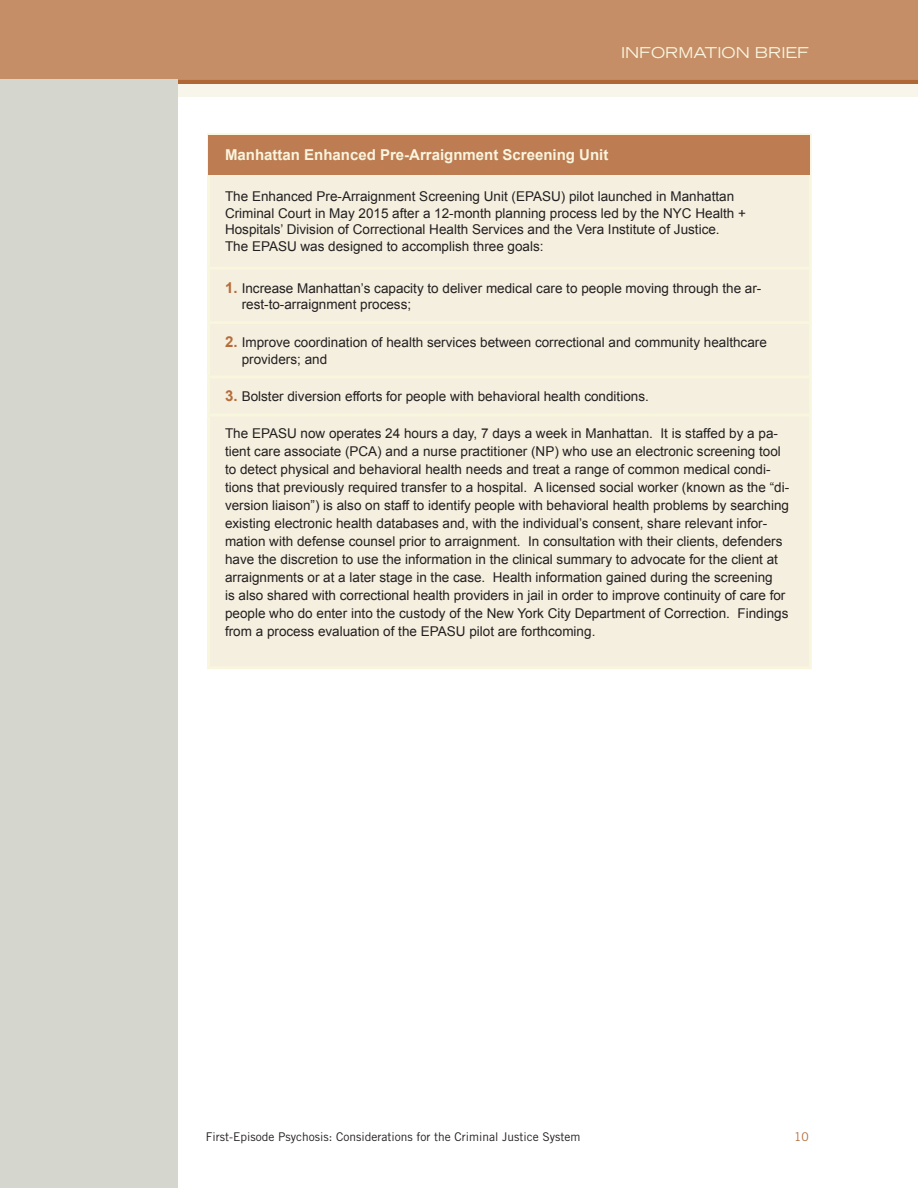
<style>
.page{position:relative;width:918px;height:1188px;background:#fff}
.page>*{position:absolute;margin:0;border:0;box-sizing:border-box;transform-origin:0 0}
.t1{font:700 15px "Arial";color:#f9f5df}
.t2{font:expanded 15px "Trade Gothic LT Std";color:#f9f5df}
.t3{font:13.5px/18px "Arial";color:#231f20}
.t4{font:12px "Trade Gothic LT Std";color:#231f20}
.t5{font:12px "Trade Gothic LT Std";color:#b46c3a}
.s1{font-weight:700;font-size:15px;color:#b46c3a}
</style>
<div class="page">
<div style="left:0;top:0;width:918px;height:80px;background:#c58e67"></div>
<div style="left:177px;top:80px;width:741px;height:16px;background:#f8f5ea"></div>
<hr style="left:178px;top:80px;width:740px;height:4px;background:#b46c3a">
<div style="left:208px;top:174px;width:602px;height:94px;background:#f5efdf"></div>
<div style="left:208px;top:268px;width:602px;height:55px;background:#f5efdf"></div>
<div style="left:208px;top:323px;width:602px;height:54px;background:#f5efdf"></div>
<div style="left:208px;top:377px;width:602px;height:38px;background:#f5efdf"></div>
<div style="left:208px;top:415px;width:602px;height:253px;background:#f5efdf"></div>
<hr style="left:207px;top:176px;width:3px;height:91px;background:#f9f6de">
<hr style="left:809px;top:176px;width:3px;height:91px;background:#f9f6de">
<hr style="left:207px;top:270px;width:3px;height:51px;background:#f9f6de">
<hr style="left:809px;top:270px;width:3px;height:51px;background:#f9f6de">
<hr style="left:207px;top:324px;width:3px;height:52px;background:#f9f6de">
<hr style="left:809px;top:324px;width:3px;height:52px;background:#f9f6de">
<hr style="left:207px;top:379px;width:3px;height:34px;background:#f9f6de">
<hr style="left:809px;top:379px;width:3px;height:34px;background:#f9f6de">
<hr style="left:207px;top:416px;width:3px;height:250px;background:#f9f6de">
<hr style="left:809px;top:416px;width:3px;height:250px;background:#f9f6de">
<hr style="left:207px;top:267px;width:605px;height:3px;background:#f9f6de">
<hr style="left:207px;top:321px;width:605px;height:3px;background:#f9f6de">
<hr style="left:207px;top:376px;width:605px;height:3px;background:#f9f6de">
<hr style="left:207px;top:413px;width:605px;height:3px;background:#f9f6de">
<hr style="left:207px;top:666px;width:605px;height:3px;background:#f9f6de">
<hr style="left:207px;top:134px;width:605px;height:2px;background:#f9f5df">
<hr style="left:207px;top:137px;width:3px;height:36px;background:#f9f5df">
<hr style="left:809px;top:137px;width:3px;height:36px;background:#f9f5df">
<hr style="left:207px;top:173px;width:605px;height:3px;background:#f9f5df">
<div style="left:208px;top:135px;width:602px;height:39px;background:#bd7c51"></div>
<div style="left:0;top:79px;width:178px;height:1109px;background:#d5d6ce"></div>
<p class="t2" style="left:621px;top:42px;width:189px">INFORMATION BRIEF</p>
<h4 class="t1" style="left:225px;top:145px;width:385px">Manhattan Enhanced Pre-Arraignment Screening Unit</h4>
<p class="t3" style="left:225px;top:188px;width:523px;line-height:16.5px">The Enhanced Pre-Arraignment Screening Unit (EPASU) pilot launched in Manhattan Criminal Court in May 2015 after a 12-month planning process led by the NYC Health + Hospitals’ Division of Correctional Health Services and the Vera Institute of Justice.<br>The EPASU was designed to accomplish three goals:</p>
<p class="t3" style="left:242px;top:280px;width:521px;line-height:16.5px;text-indent:-17px"><span class="s1">1.</span> Increase Manhattan’s capacity to deliver medical care to people moving through the ar&shy;rest-to-arraignment process;</p>
<p class="t3" style="left:242px;top:334px;width:527px;line-height:16.5px;text-indent:-17px"><span class="s1">2.</span> Improve coordination of health services between correctional and community healthcare providers; and</p>
<p class="t3" style="left:225px;top:388px;width:425px"><span class="s1">3.</span> Bolster diversion efforts for people with behavioral health conditions.</p>
<p class="t3" style="left:225px;top:425px;width:566px">The EPASU now operates 24 hours a day, 7 days a week in Manhattan. It is staffed by a pa&shy;tient care associate (PCA) and a nurse practitioner (NP) who use an electronic screening tool to detect physical and behavioral health needs and treat a range of common medical condi&shy;tions that previously required transfer to a hospital. A licensed social worker (known as the “di&shy;version liaison”) is also on staff to identify people with behavioral health problems by searching existing electronic health databases and, with the individual’s consent, share relevant infor&shy;mation with defense counsel prior to arraignment. In consultation with their clients, defenders have the discretion to use the information in the clinical summary to advocate for the client at arraignments or at a later stage in the case. Health information gained during the screening<br>is also shared with correctional health providers in jail in order to improve continuity of care for people who do enter into the custody of the New York City Department of Correction. Findings from a process evaluation of the EPASU pilot are forthcoming.</p>
<p class="t4" style="left:206px;top:1130px;width:376px">First-Episode Psychosis: Considerations for the Criminal Justice System</p>
<p class="t5" style="left:794px;top:1130px;width:16px">10</p>
</div>
